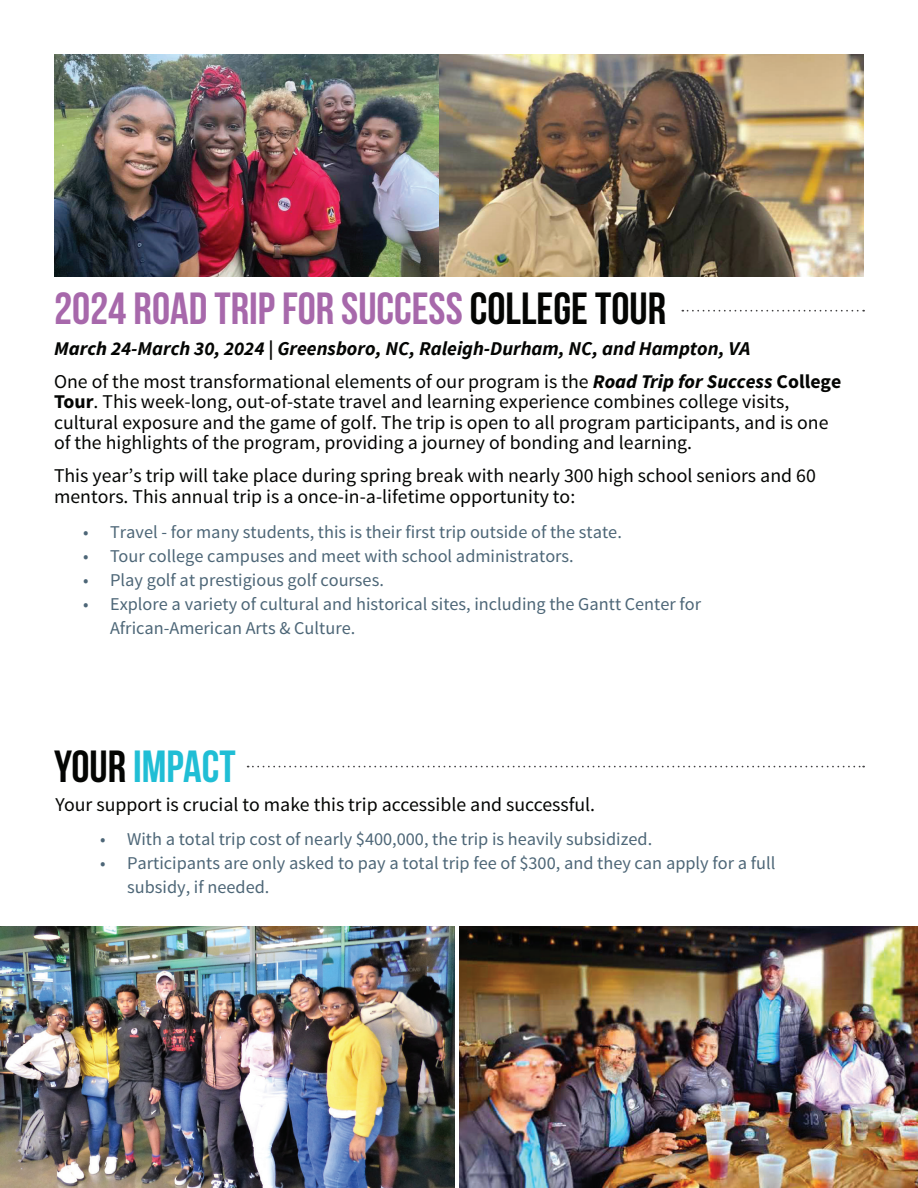
<style>
.page{position:relative;width:918px;height:1188px;background:#fff}
.page>*{position:absolute;margin:0;border:0;box-sizing:border-box;transform-origin:0 0}
.t1{font:700 45px "Bebas Neue";color:#a768ab}
.t2{font:700 45px "Bebas Neue";color:#20bed5}
.t3{font:19.5px/20.4px "Source Sans Pro";color:#040503}
.t4{font:italic 700 19.5px/32.4px "Source Sans Pro";color:#040503}
.t5{font:18px/24px "Source Sans Pro";color:#4d6677}
.s1{font-weight:400}
.s2{color:#040503}
.s3{font-weight:400;font-style:normal}
.s4{font-style:normal}
.s5{font-weight:700}
</style>
<div class="page">
<svg style="left:248px;top:766px;width:616px;height:1px"></svg>
<img style="left:54px;top:54px;width:810px;height:222px">
<svg style="left:682px;top:310px;width:182px;height:2px"></svg>
<img style="left:0;top:927px;width:454px;height:261px">
<img style="left:459px;top:927px;width:459px;height:261px">
<h1 class="t1" style="left:54px;top:284px;width:614px">202<span class="s1">4</span> ROAD TRIP FOR SUCCESS <span class="s2">COLLEGE TOUR</span></h1>
<p class="t4" style="left:54px;top:333px;width:789px">March 24-March 30, 2024 | Greensboro, NC, Raleigh-Durham, NC, and Hampton, VA<br><span class="s3">One of the most transformational elements of our program is the</span> Road Trip for Success <span class="s4">College</span></p>
<p class="t3" style="left:54px;top:392px;width:776px"><span class="s5">Tour</span>. This week-long, out-of-state travel and learning experience combines college visits, cultural exposure and the game of golf. The trip is open to all program participants, and is one of the highlights of the program, providing a journey of bonding and learning.</p>
<p class="t3" style="left:54px;top:466px;width:763px;line-height:20.9px">This year’s trip will take place during spring break with nearly 300 high school seniors and 60 mentors. This annual trip is a once-in-a-lifetime opportunity to:</p>
<p class="t5" style="left:83px;top:520px;width:540px">• Travel - for many students, this is their first trip outside of the state.</p>
<p class="t5" style="left:83px;top:544px;width:492px">• Tour college campuses and meet with school administrators.</p>
<p class="t5" style="left:83px;top:568px;width:302px">• Play golf at prestigious golf courses.</p>
<p class="t5" style="left:110px;top:592px;width:593px;text-indent:-27px">• Explore a variety of cultural and historical sites, including the Gantt Center for<br>African-American Arts &amp; Culture.</p>
<h1 class="t2" style="left:54px;top:741px;width:183px"><span class="s2">YOUR</span> IMPACT</h1>
<p class="t3" style="left:56px;top:795px;width:541px">Your support is crucial to make this trip accessible and successful.</p>
<p class="t5" style="left:100px;top:827px;width:554px">• With a total trip cost of nearly $400,000, the trip is heavily subsidized.</p>
<p class="t5" style="left:127px;top:851px;width:650px;text-indent:-27px">• Participants are only asked to pay a total trip fee of $300, and they can apply for a full subsidy, if needed.</p>
</div>
